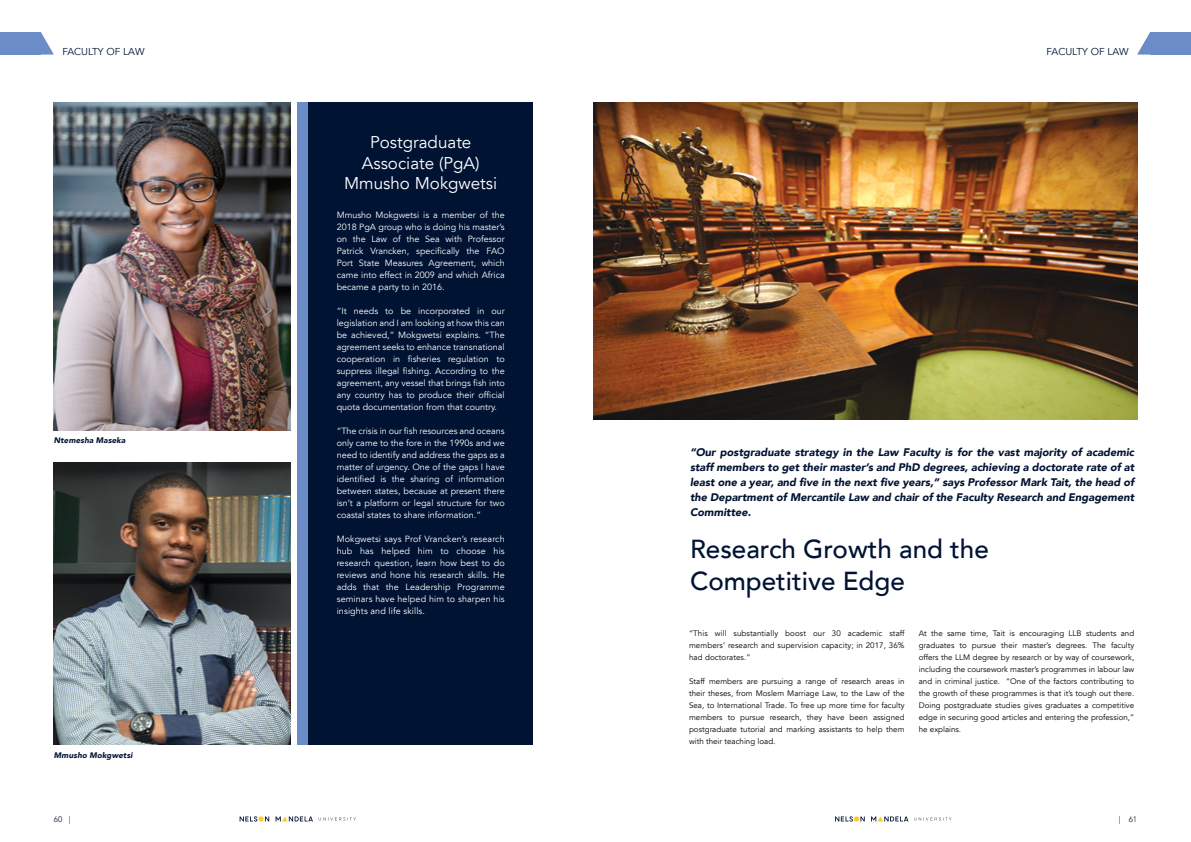
<style>
.page{position:relative;width:1191px;height:842px;background:#fff}
.page>*{position:absolute;margin:0;border:0;box-sizing:border-box;transform-origin:0 0}
.t1{font:500 26px/32px "Avenir LT";color:#001333}
.t2{font:17px/20.4px "Avenir LT";color:#fff;text-align:center}
.t3{font:italic 900 11px/15px "Avenir LT";color:#001333;text-align:justify}
.t4{font:10px "Avenir LT";color:#001333}
.t5{font:9px/12px "Avenir LT";color:#fff;text-align:justify}
.t6{font:8px/12px "Avenir LT";color:#000;text-align:justify}
.t7{font:italic 900 8px "Avenir LT";letter-spacing:.02em;color:#001333}
.t8{font:300 8px "Avenir LT";color:#001333}
</style>
<div class="page">
<div style="left:0;top:32px;width:41px;height:23px;background:#6c8cc7"></div>
<svg style="left:41px;top:32px;width:13px;height:23px"></svg>
<div style="left:1150px;top:32px;width:41px;height:23px;background:#6c8cc7"></div>
<svg style="left:1137px;top:32px;width:13px;height:23px"></svg>
<svg style="left:275px;top:816px;width:38px;height:5px"></svg>
<svg style="left:240px;top:816px;width:29px;height:5px"></svg>
<svg style="left:319px;top:817px;width:37px;height:3px"></svg>
<svg style="left:871px;top:816px;width:37px;height:5px"></svg>
<svg style="left:835px;top:816px;width:29px;height:5px"></svg>
<svg style="left:914px;top:817px;width:37px;height:3px"></svg>
<div style="left:297px;top:102px;width:11px;height:642px;background:#6c8cc7"></div>
<div style="left:308px;top:102px;width:225px;height:642px;background:#001333"></div>
<img style="left:54px;top:102px;width:237px;height:329px">
<img style="left:54px;top:462px;width:237px;height:282px">
<img style="left:593px;top:102px;width:544px;height:318px">
<p class="t4" style="left:62px;top:45px;width:84px">FACULTY OF LAW</p>
<p class="t4" style="left:1046px;top:45px;width:84px">FACULTY OF LAW</p>
<p class="t7" style="left:54px;top:436px;width:73px">Ntemesha Maseka</p>
<p class="t7" style="left:54px;top:751px;width:80px">Mmusho Mokgwetsi</p>
<h2 class="t2" style="left:344px;top:133px;width:155px">Postgraduate<br>Associate (PgA)<br>Mmusho Mokgwetsi</h2>
<p class="t5" style="left:337px;top:209px;width:169px">Mmusho Mokgwetsi is a member of the 2018 PgA group who is doing his master’s on the Law of the Sea with Professor Patrick Vrancken, specifically the FAO Port State Measures Agreement, which came into effect in 2009 and which Africa became a party to in 2016.</p>
<p class="t5" style="left:337px;top:305px;width:169px">“It needs to be incorporated in our legislation and I am looking at how this can be achieved,” Mokgwetsi explains. “The agreement seeks to enhance transnational cooperation in fisheries regulation to suppress illegal fishing. According to the agreement, any vessel that brings fish into any country has to produce their official quota documentation from that country.</p>
<p class="t5" style="left:337px;top:425px;width:169px">“The crisis in our fish resources and oceans only came to the fore in the 1990s and we need to identify and address the gaps as a matter of urgency. One of the gaps I have identified is the sharing of information between states, because at present there isn’t a platform or legal structure for two coastal states to share information.”</p>
<p class="t5" style="left:337px;top:533px;width:169px">Mokgwetsi says Prof Vrancken’s research hub has helped him to choose his research question, learn how best to do reviews and hone his research skills. He adds that the Leadership Programme seminars have helped him to sharpen his insights and life skills.</p>
<p class="t3" style="left:690px;top:444px;width:446px">“Our postgraduate strategy in the Law Faculty is for the vast majority of academic staff members to get their master’s and PhD degrees, achieving a doctorate rate of at least one a year, and five in the next five years,” says Professor Mark Tait, the head of the Department of Mercantile Law and chair of the Faculty Research and Engagement Committee.</p>
<h1 class="t1" style="left:690px;top:533px;width:300px">Research Growth and the<br>Competitive Edge</h1>
<p class="t6" style="left:689px;top:627px;width:217px">“This will substantially boost our 30 academic staff members’ research and supervision capacity; in 2017, 36% had doctorates.”</p>
<p class="t6" style="left:689px;top:675px;width:217px">Staff members are pursuing a range of research areas in their theses, from Moslem Marriage Law, to the Law of the Sea, to International Trade. To free up more time for faculty members to pursue research, they have been assigned postgraduate tutorial and marking assistants to help them with their teaching load.</p>
<p class="t6" style="left:918px;top:627px;width:217px">At the same time, Tait is encouraging LLB students and graduates to pursue their master’s degrees. The faculty offers the LLM degree by research or by way of coursework, including the coursework master’s programmes in labour law and in criminal justice. “One of the factors contributing to the growth of these programmes is that it’s tough out there.<br>Doing postgraduate studies gives graduates a competitive edge in securing good articles and entering the profession,” he explains.</p>
<p class="t8" style="left:54px;top:814px;width:18px">60 |</p>
<p class="t8" style="left:1118px;top:814px;width:20px">| 61</p>
</div>
